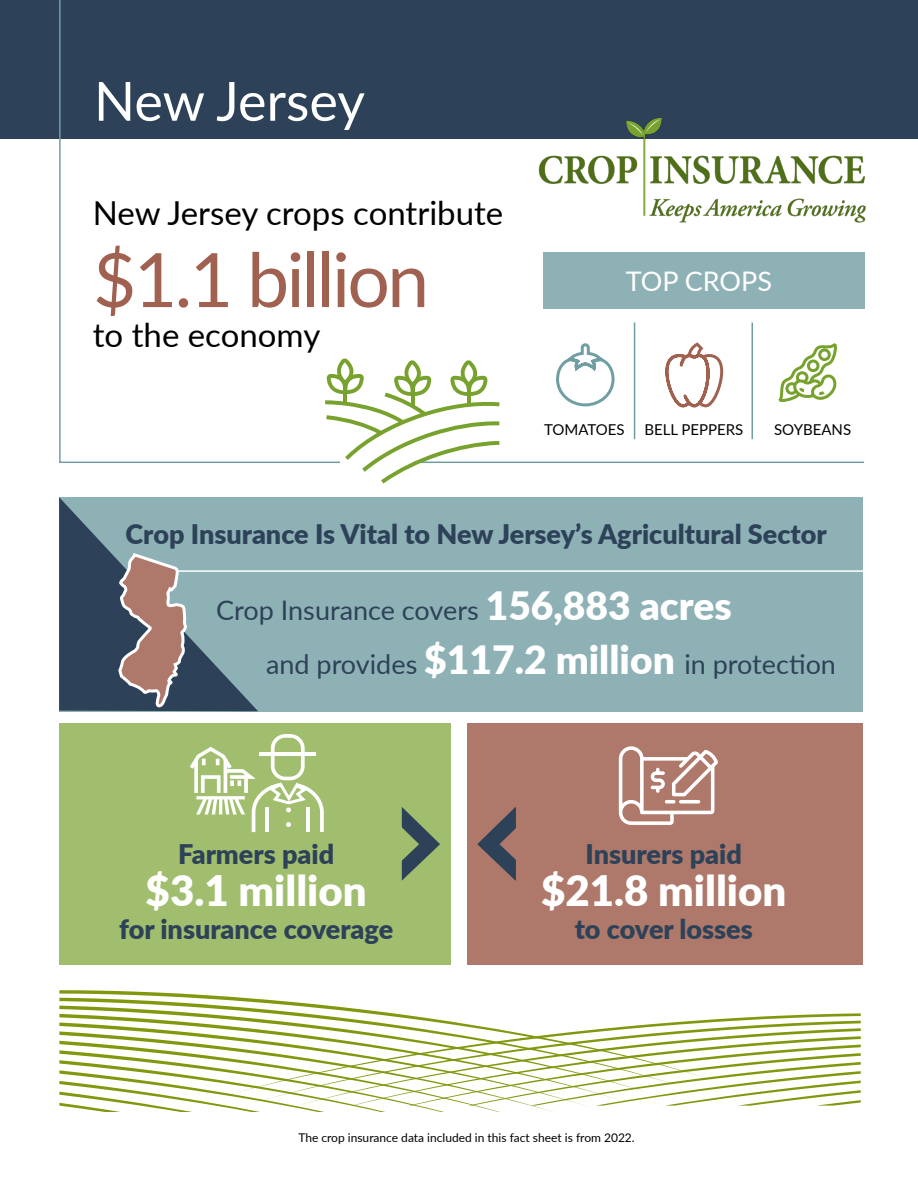
<style>
.page{position:relative;width:918px;height:1188px;background:#fff}
.page>*{position:absolute;margin:0;border:0;box-sizing:border-box;transform-origin:0 0}
.t1{font:75px "Lato";letter-spacing:-.035em;color:#a06150}
.t2{font:54px "Lato";letter-spacing:-.005em;color:#fff}
.t3{font:900 42px "Lato";color:#fff}
.t4{font:33px "Lato";color:#000}
.t5{font:900 27px "Lato";color:#2d4258}
.t6{font:27px "Lato";color:#2d4258}
.t7{font:27px "Lato";color:#fff}
.t8{font:15px "Lato";color:#000}
.t9{font:12px "Lato";color:#000}
.s1{font-weight:900;font-size:39px;color:#fff}
</style>
<div class="page">
<svg style="left:726px;top:1028px;width:135px;height:8px"></svg>
<svg style="left:59px;top:990px;width:667px;height:43px"></svg>
<svg style="left:59px;top:998px;width:636px;height:37px"></svg>
<svg style="left:59px;top:1006px;width:605px;height:30px"></svg>
<svg style="left:59px;top:1014px;width:573px;height:22px"></svg>
<svg style="left:59px;top:1023px;width:541px;height:13px"></svg>
<svg style="left:59px;top:1031px;width:512px;height:5px"></svg>
<svg style="left:59px;top:1036px;width:802px;height:76px"></svg>
<div style="left:0;top:0;width:918px;height:138px;background:#2d4258"></div>
<svg style="left:58px;top:0;width:807px;height:463px"></svg>
<div style="left:543px;top:252px;width:322px;height:56px;background:#8eb1b6"></div>
<img style="left:539px;top:111px;width:336px;height:130px">
<svg style="left:325px;top:358px;width:175px;height:126px"></svg>
<hr style="left:634px;top:322px;width:1px;height:117px;background:#719da4">
<hr style="left:752px;top:322px;width:1px;height:117px;background:#719da4">
<svg style="left:774px;top:343px;width:65px;height:64px"></svg>
<svg style="left:555px;top:342px;width:61px;height:66px"></svg>
<svg style="left:664px;top:341px;width:61px;height:68px"></svg>
<div style="left:59px;top:497px;width:804px;height:214px;background:#8eb1b6"></div>
<div style="left:467px;top:723px;width:395px;height:241px;background:#ae796a"></div>
<div style="left:59px;top:723px;width:391px;height:241px;background:#a0be6d"></div>
<hr style="left:178px;top:570px;width:719px;height:2px;background:#fff">
<svg style="left:477px;top:807px;width:39px;height:74px"></svg>
<svg style="left:401px;top:807px;width:39px;height:74px"></svg>
<svg style="left:59px;top:497px;width:199px;height:214px"></svg>
<svg style="left:189px;top:734px;width:135px;height:98px"></svg>
<svg style="left:619px;top:746px;width:99px;height:79px"></svg>
<p class="t2" style="left:94px;top:62px;width:273px">New Jersey</p>
<p class="t4" style="left:93px;top:189px;width:412px">New Jersey crops contribute</p>
<p class="t1" style="left:93px;top:226px;width:338px">$1.1 billion</p>
<p class="t4" style="left:93px;top:311px;width:229px">to the economy</p>
<p class="t7" style="left:626px;top:262px;width:148px">TOP CROPS</p>
<p class="t8" style="left:544px;top:419px;width:82px">TOMATOES</p>
<p class="t8" style="left:644px;top:419px;width:100px">BELL PEPPERS</p>
<p class="t8" style="left:774px;top:419px;width:79px">SOYBEANS</p>
<p class="t5" style="left:126px;top:514px;width:703px">Crop Insurance Is Vital to New Jersey’s Agricultural Sector</p>
<p class="t6" style="left:216px;top:591px;width:517px">Crop Insurance covers <span class="s1">156,883 acres</span></p>
<p class="t6" style="left:266px;top:645px;width:572px">and provides <span class="s1">$117.2 million</span> in protection</p>
<p class="t5" style="left:178px;top:834px;width:158px">Farmers paid</p>
<p class="t3" style="left:146px;top:859px;width:223px">$3.1 million</p>
<p class="t5" style="left:119px;top:909px;width:276px">for insurance coverage</p>
<p class="t5" style="left:586px;top:834px;width:158px">Insurers paid</p>
<p class="t3" style="left:541px;top:859px;width:247px">$21.8 million</p>
<p class="t5" style="left:575px;top:909px;width:180px">to cover losses</p>
<p class="t9" style="left:298px;top:1129px;width:338px">The crop insurance data included in this fact sheet is from 2022.</p>
</div>
